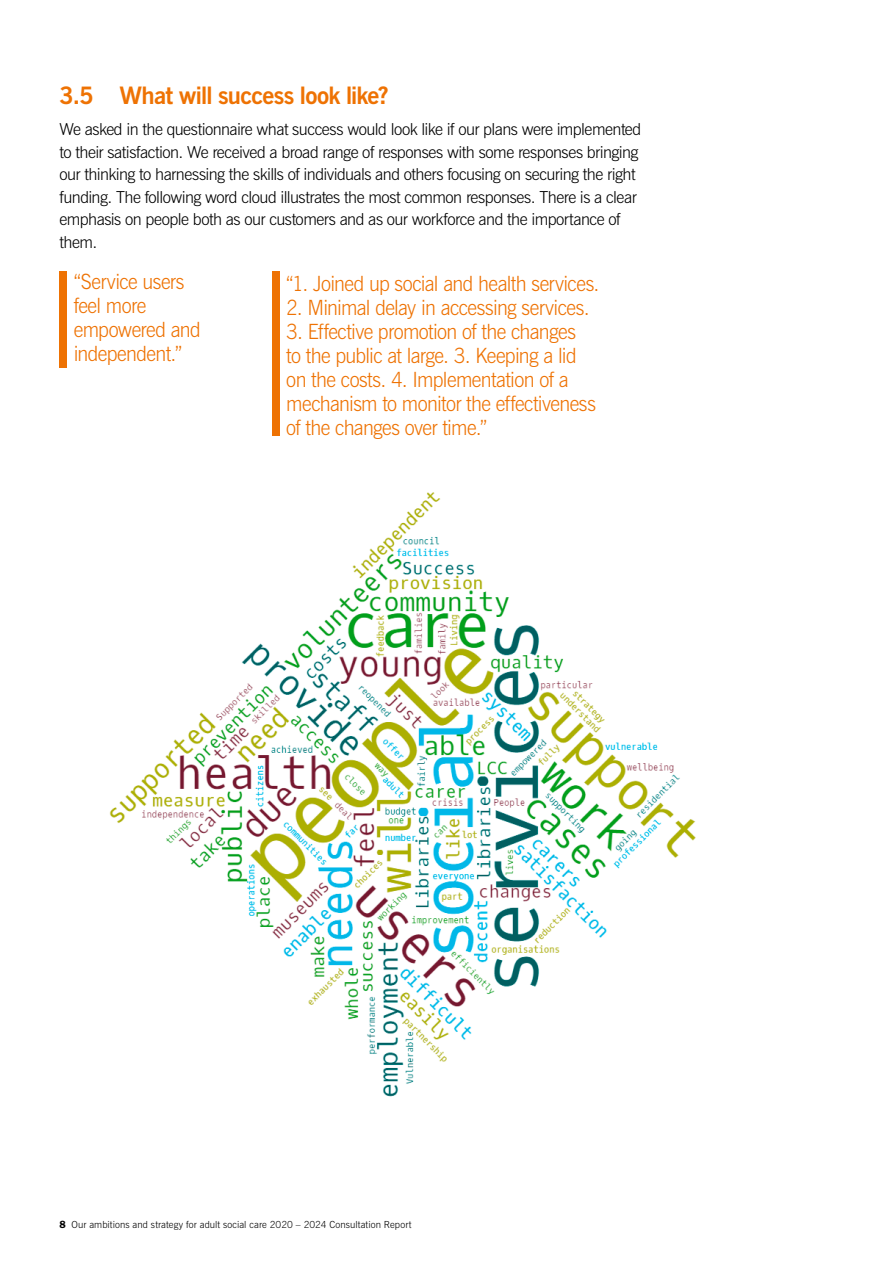
<style>
.page{position:relative;width:893px;height:1263px;background:#fff}
.page>*{position:absolute;margin:0;border:0;box-sizing:border-box;transform-origin:0 0}
.t1{font:700 24px "News Gothic BT";letter-spacing:-.03em;color:#ee7203}
.t2{font:300 21px/24px "News Gothic BT";letter-spacing:-.03em;color:#ee7203;scale:.95 1}
.t3{font:300 16.5px/22.5px "News Gothic BT";letter-spacing:-.03em;color:#000}
.t4{font:300 9.75px "News Gothic BT";letter-spacing:.01em;color:#000}
.s1{font-family:"ITC Franklin Gothic Std";font-weight:600;font-size:10.5px}
</style>
<div class="page">
<div style="left:60px;top:271px;width:7px;height:97px;background:#ee7203"></div>
<div style="left:272px;top:271px;width:7px;height:164px;background:#ee7203"></div>
<img style="left:109px;top:492px;width:587px;height:605px">
<h3 class="t1" style="left:60px;top:81px;width:330px">3.5 What will success look like?</h3>
<p class="t3" style="left:60px;top:118px;width:583px">We asked in the questionnaire what success would look like if our plans were implemented to their satisfaction. We received a broad range of responses with some responses bringing our thinking to harnessing the skills of individuals and others focusing on securing the right funding. The following word cloud illustrates the most common responses. There is a clear emphasis on people both as our customers and as our workforce and the importance of them.</p>
<p class="t2" style="left:74px;top:269px;width:135px">“Service users feel more empowered and independent.”</p>
<p class="t2" style="left:286px;top:271px;width:331px">“1. Joined up social and health services.</p>
<p class="t2" style="left:286px;top:295px;width:321px">2. Minimal delay in accessing services.</p>
<p class="t2" style="left:286px;top:319px;width:327px">3. Effective promotion of the changes to the public at large. 3. Keeping a lid on the costs. 4. Implementation of a mechanism to monitor the effectiveness of the changes over time.”</p>
<p class="t4" style="left:60px;top:1218px;width:353px"><span class="s1">8</span> Our ambitions and strategy for adult social care 2020 – 2024 Consultation Report</p>
</div>
